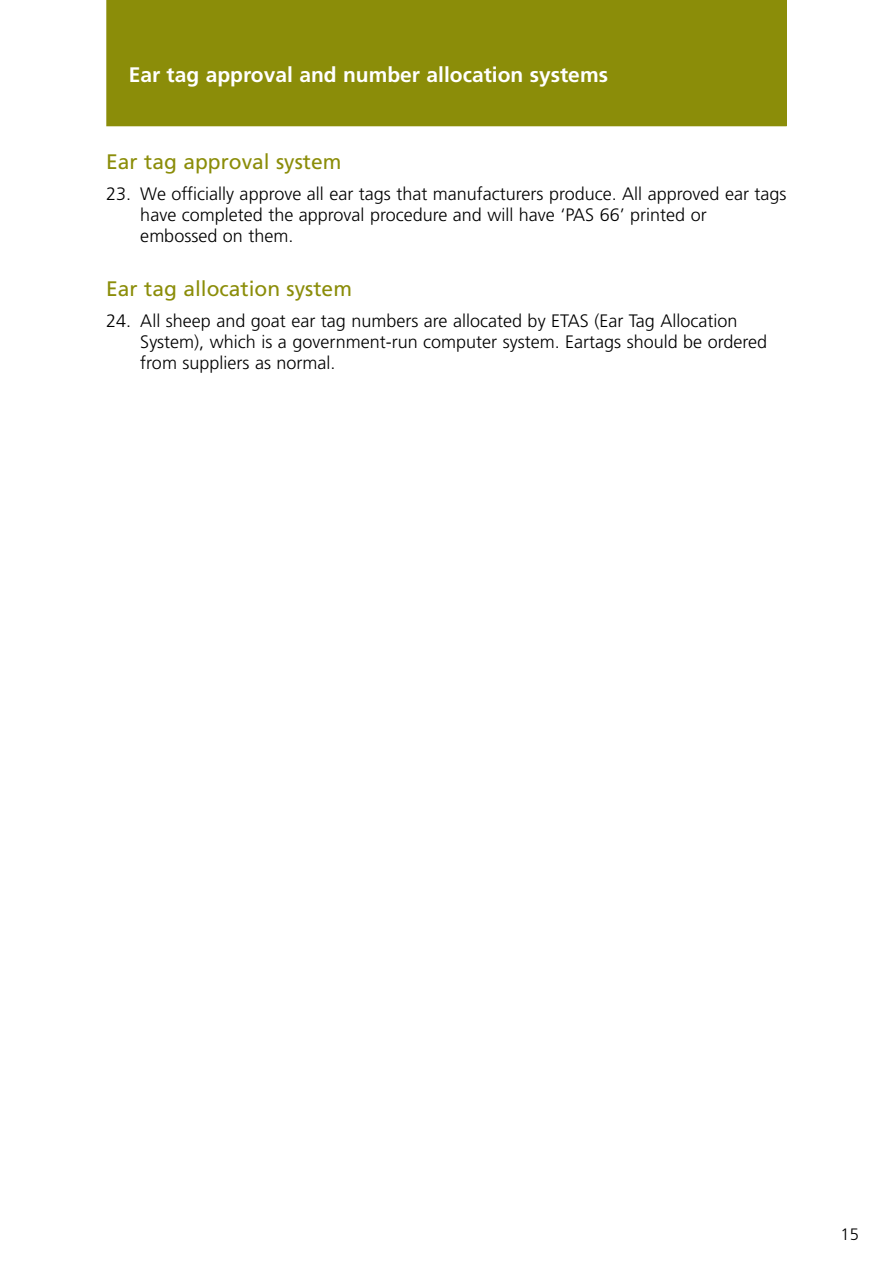
<style>
.page{position:relative;width:893px;height:1263px;background:#fff}
.page>*{position:absolute;margin:0;border:0;box-sizing:border-box;transform-origin:0 0}
.t1{font:21px "Frutiger LT Std";color:#8b8d09}
.t2{font:700 21px "Frutiger LT Std";color:#fff}
.t3{font:300 18px/21px "Frutiger LT Std";color:#000}
.t4{font:300 16.5px "Frutiger LT Std";color:#000}
</style>
<div class="page">
<div style="left:106px;top:0;width:681px;height:126px;background:#8b8d09"></div>
<p class="t2" style="left:129px;top:62px;width:481px">Ear tag approval and number allocation systems</p>
<p class="t1" style="left:106px;top:149px;width:237px">Ear tag approval system</p>
<p class="t3" style="left:140px;top:184px;width:648px;text-indent:-34px">23. We officially approve all ear tags that manufacturers produce. All approved ear tags have completed the approval procedure and will have ‘PAS 66’ printed or embossed on them.</p>
<p class="t1" style="left:106px;top:276px;width:247px">Ear tag allocation system</p>
<p class="t3" style="left:140px;top:311px;width:628px;text-indent:-34px">24. All sheep and goat ear tag numbers are allocated by ETAS (Ear Tag Allocation<br>System), which is a government-run computer system. Eartags should be ordered from suppliers as normal.</p>
<p class="t4" style="left:841px;top:1225px;width:20px">15</p>
</div>
